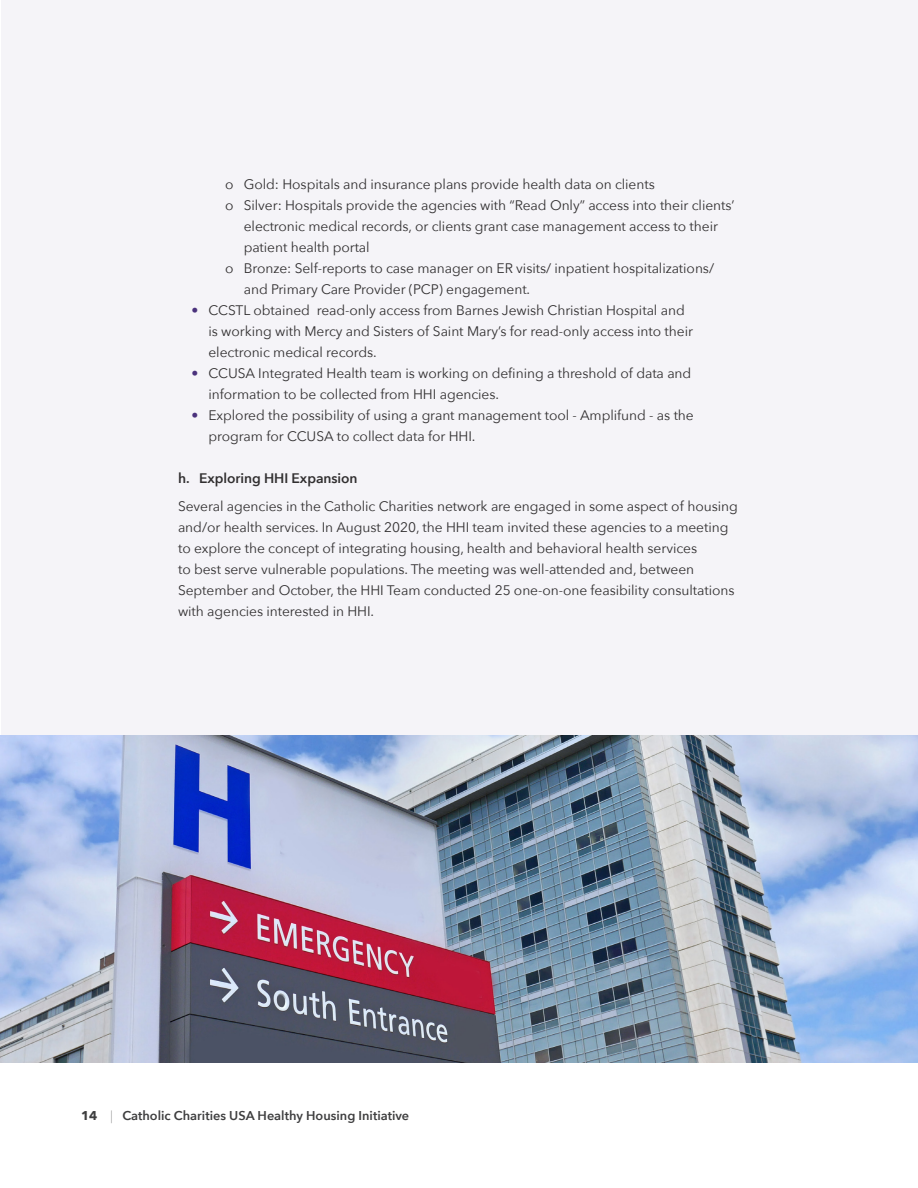
<style>
.page{position:relative;width:918px;height:1188px;background:#fff}
.page>*{position:absolute;margin:0;border:0;box-sizing:border-box;transform-origin:0 0}
.body_text{font:13.8px/21px "Avenir Next";letter-spacing:-.005em;color:#312f30}
.Subtext{font:600 13.8px "Avenir Next";letter-spacing:-.005em;color:#312f30}
.t1{font:600 12.75px "Avenir Next";color:#3e3e3f}
.s1{color:#4a317c}
.s2{font-weight:700}
.s3{font-weight:200}
</style>
<div class="page">
<div style="left:2px;top:0;width:916px;height:1063px;background:#f5f4f8"></div>
<img style="left:1px;top:736px;width:917px;height:327px">
<p class="body_text" style="left:225px;top:173px;width:431px">o Gold: Hospitals and insurance plans provide health data on clients</p>
<p class="body_text" style="left:244px;top:194px;width:492px;text-indent:-19px">o Silver: Hospitals provide the agencies with “Read Only” access into their clients’ electronic medical records, or clients grant case management access to their patient health portal</p>
<p class="body_text" style="left:244px;top:257px;width:472px;text-indent:-19px">o Bronze: Self-reports to case manager on ER visits/ inpatient hospitalizations/ and Primary Care Provider (PCP) engagement.</p>
<p class="body_text" style="left:209px;top:299px;width:486px;text-indent:-17px"><span class="s1">•</span> CCSTL obtained read-only access from Barnes Jewish Christian Hospital and is working with Mercy and Sisters of Saint Mary’s for read-only access into their electronic medical records.</p>
<p class="body_text" style="left:209px;top:362px;width:484px;text-indent:-17px"><span class="s1">•</span> CCUSA Integrated Health team is working on defining a threshold of data and information to be collected from HHI agencies.</p>
<p class="body_text" style="left:209px;top:404px;width:487px;text-indent:-17px"><span class="s1">•</span> Explored the possibility of using a grant management tool - Amplifund - as the program for CCUSA to collect data for HHI.</p>
<p class="Subtext" style="left:178px;top:467px;width:181px">h. Exploring HHI Expansion</p>
<p class="body_text" style="left:178px;top:495px;width:561px">Several agencies in the Catholic Charities network are engaged in some aspect of housing and/or health services. In August 2020, the HHI team invited these agencies to a meeting to explore the concept of integrating housing, health and behavioral health services<br>to best serve vulnerable populations. The meeting was well-attended and, between September and October, the HHI Team conducted 25 one-on-one feasibility consultations with agencies interested in HHI.</p>
<p class="t1" style="left:81px;top:1104px;width:330px"><span class="s2">14</span> <span class="s3">|</span> Catholic Charities USA Healthy Housing Initiative</p>
</div>
